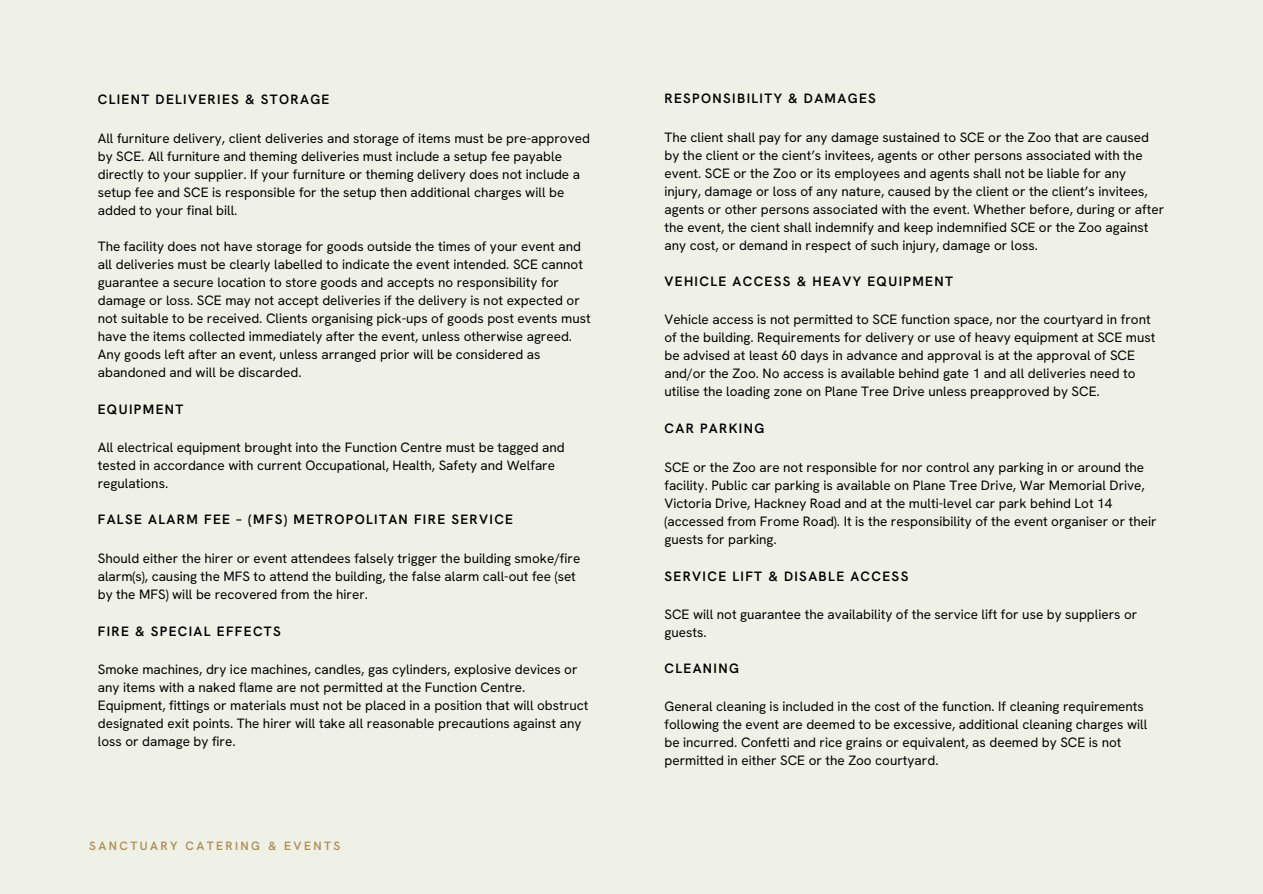
<style>
.page{position:relative;width:1263px;height:894px;background:#fff}
.page>*{position:absolute;margin:0;border:0;box-sizing:border-box;transform-origin:0 0}
.t1{font:13.5px/18px "Hanken Grotesk";color:#000}
.t2{font:600 13.5px "Hanken Grotesk";letter-spacing:.1em;color:#000}
.t3{font:600 12px "Hanken Grotesk";letter-spacing:.2em;color:#ad9058}
</style>
<div class="page">
<div style="left:0;top:0;width:1263px;height:893px;background:#f0f1e6"></div>
<p class="t2" style="left:98px;top:91px;width:233px">CLIENT DELIVERIES &amp; STORAGE</p>
<p class="t1" style="left:98px;top:129px;width:494px">All furniture delivery, client deliveries and storage of items must be pre-approved by SCE. All furniture and theming deliveries must include a setup fee payable directly to your supplier. If your furniture or theming delivery does not include a setup fee and SCE is responsible for the setup then additional charges will be added to your final bill.</p>
<p class="t1" style="left:98px;top:237px;width:494px">The facility does not have storage for goods outside the times of your event and all deliveries must be clearly labelled to indicate the event intended. SCE cannot guarantee a secure location to store goods and accepts no responsibility for damage or loss. SCE may not accept deliveries if the delivery is not expected or not suitable to be received. Clients organising pick-ups of goods post events must have the items collected immediately after the event, unless otherwise agreed.<br>Any goods left after an event, unless arranged prior will be considered as abandoned and will be discarded.</p>
<p class="t2" style="left:98px;top:400px;width:87px">EQUIPMENT</p>
<p class="t1" style="left:98px;top:438px;width:468px">All electrical equipment brought into the Function Centre must be tagged and tested in accordance with current Occupational, Health, Safety and Welfare regulations.</p>
<p class="t2" style="left:98px;top:511px;width:417px">FALSE ALARM FEE – (MFS) METROPOLITAN FIRE SERVICE</p>
<p class="t1" style="left:98px;top:549px;width:484px">Should either the hirer or event attendees falsely trigger the building smoke/fire alarm(s), causing the MFS to attend the building, the false alarm call-out fee (set by the MFS) will be recovered from the hirer.</p>
<p class="t2" style="left:98px;top:622px;width:185px">FIRE &amp; SPECIAL EFFECTS</p>
<p class="t1" style="left:98px;top:660px;width:492px">Smoke machines, dry ice machines, candles, gas cylinders, explosive devices or any items with a naked flame are not permitted at the Function Centre.<br>Equipment, fittings or materials must not be placed in a position that will obstruct designated exit points. The hirer will take all reasonable precautions against any loss or damage by fire.</p>
<p class="t3" style="left:89px;top:838px;width:252px">SANCTUARY CATERING &amp; EVENTS</p>
<p class="t2" style="left:664px;top:90px;width:213px">RESPONSIBILITY &amp; DAMAGES</p>
<p class="t1" style="left:664px;top:128px;width:501px">The client shall pay for any damage sustained to SCE or the Zoo that are caused by the client or the cient’s invitees, agents or other persons associated with the event. SCE or the Zoo or its employees and agents shall not be liable for any injury, damage or loss of any nature, caused by the client or the client’s invitees, agents or other persons associated with the event. Whether before, during or after the event, the cient shall indemnify and keep indemnified SCE or the Zoo against any cost, or demand in respect of such injury, damage or loss.</p>
<p class="t2" style="left:664px;top:272px;width:290px">VEHICLE ACCESS &amp; HEAVY EQUIPMENT</p>
<p class="t1" style="left:664px;top:310px;width:492px">Vehicle access is not permitted to SCE function space, nor the courtyard in front of the building. Requirements for delivery or use of heavy equipment at SCE must be advised at least 60 days in advance and approval is at the approval of SCE and/or the Zoo. No access is available behind gate 1 and all deliveries need to utilise the loading zone on Plane Tree Drive unless preapproved by SCE.</p>
<p class="t2" style="left:664px;top:419px;width:101px">CAR PARKING</p>
<p class="t1" style="left:664px;top:457px;width:494px">SCE or the Zoo are not responsible for nor control any parking in or around the facility. Public car parking is available on Plane Tree Drive, War Memorial Drive, Victoria Drive, Hackney Road and at the multi-level car park behind Lot 14 (accessed from Frome Road). It is the responsibility of the event organiser or their guests for parking.</p>
<p class="t2" style="left:664px;top:567px;width:245px">SERVICE LIFT &amp; DISABLE ACCESS</p>
<p class="t1" style="left:664px;top:605px;width:474px">SCE will not guarantee the availability of the service lift for use by suppliers or guests.</p>
<p class="t2" style="left:664px;top:659px;width:76px">CLEANING</p>
<p class="t1" style="left:664px;top:697px;width:484px">General cleaning is included in the cost of the function. If cleaning requirements following the event are deemed to be excessive, additional cleaning charges will be incurred. Confetti and rice grains or equivalent, as deemed by SCE is not permitted in either SCE or the Zoo courtyard.</p>
</div>
